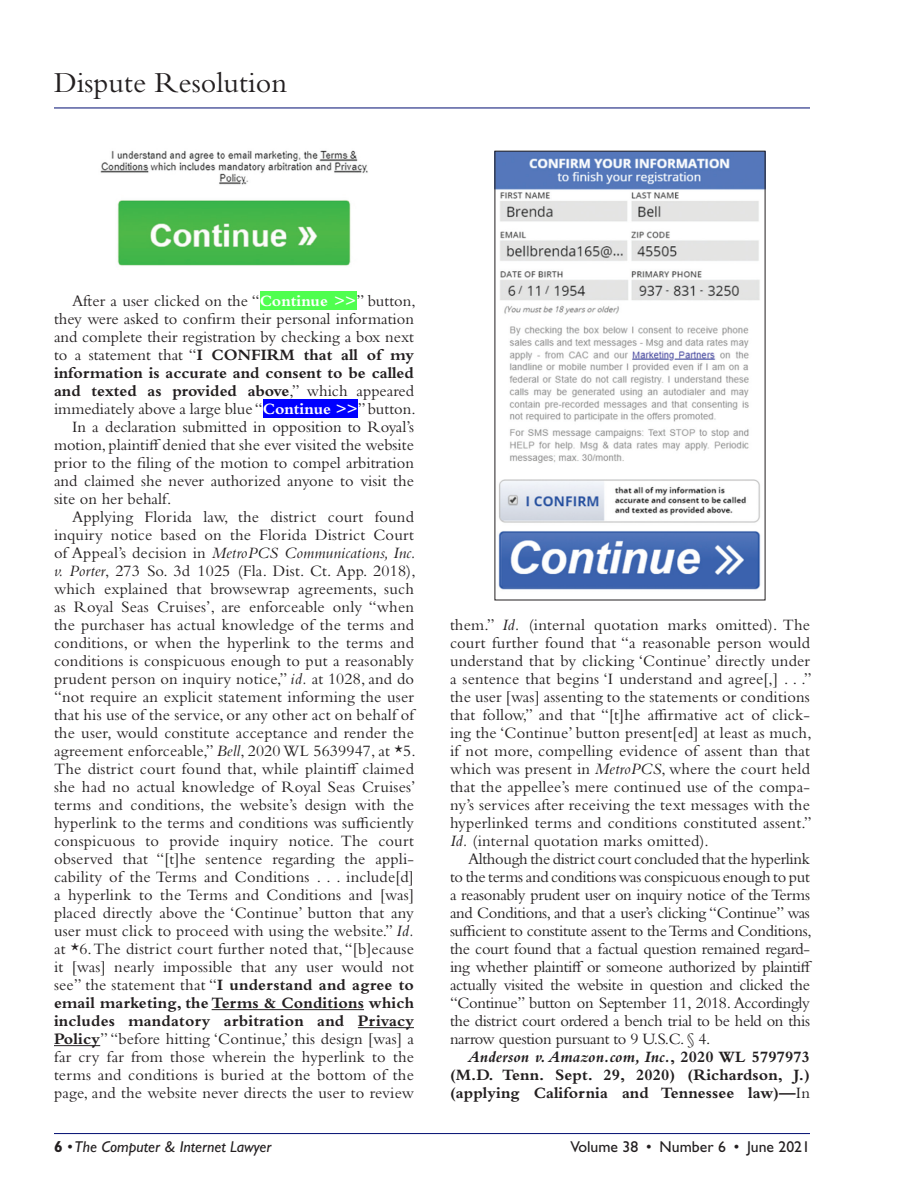
<style>
.page{position:relative;width:918px;height:1188px;background:#fff}
.page>*{position:absolute;margin:0;border:0;box-sizing:border-box;transform-origin:0 0}
.t1{font:30px "Bembo Std";color:#231f20}
.TextInd{font:16.5px/18px "Bembo Std";letter-spacing:-.02em;color:#231f20;text-align:justify}
.Text{font:16.5px/18px "Bembo Std";color:#231f20;text-align:justify}
.TextInd-2{font:700 16.5px/18px "Bembo Std";letter-spacing:.005em;color:#231f20;text-align:justify}
.t2{font:italic 15.75px "Gill Sans Std";color:#231f20}
.t3{font:15.75px "Gill Sans Std";color:#231f20}
.s1{font-weight:700;color:#fff}
.s2{font-weight:700}
.s3{font-style:italic}
.s4{font-weight:400}
.s5{font-weight:700;font-style:normal}
</style>
<div class="page">
<hr style="left:54px;top:108px;width:756px;height:1px;background:#000d71">
<hr style="left:54px;top:1133px;width:756px;height:1px;background:#000d71">
<div style="left:260px;top:291px;width:96px;height:19px;background:#4fff4f"></div>
<div style="left:263px;top:399px;width:95px;height:19px;background:#00f"></div>
<hr style="left:212px;top:1009px;width:152px;height:1px;background:#231f20">
<hr style="left:358px;top:1027px;width:56px;height:1px;background:#231f20">
<hr style="left:54px;top:1045px;width:46px;height:1px;background:#231f20">
<img style="left:497px;top:153px;width:266px;height:437px">
<img style="left:100px;top:150px;width:268px;height:116px">
<h1 class="t1" style="left:54px;top:65px;width:235px">Dispute Resolution</h1>
<p class="Text" style="left:54px;top:292px;width:363px;text-indent:18px">After a user clicked on the “<span class="s1">Continue &gt;&gt;</span>” button, they were asked to confirm their personal information and complete their registration by checking a box next to a statement that “<span class="s2">I CONFIRM that all of my information is accurate and consent to be called and texted as provided above</span>,” which appeared immediately above a large blue “<span class="s1">Continue &gt;&gt;</span>” button.</p>
<p class="Text" style="left:54px;top:418px;width:362px;text-indent:18px">In a declaration submitted in opposition to Royal’s motion, plaintiff denied that she ever visited the website prior to the filing of the motion to compel arbitration and claimed she never authorized anyone to visit the site on her behalf.</p>
<p class="TextInd" style="left:54px;top:508px;width:363px;text-indent:18px">Applying Florida law, the district court found inquiry notice based on the Florida District Court of Appeal’s decision in <span class="s3">MetroPCS Communications, Inc. v. Porter</span>, 273 So. 3d 1025 (Fla. Dist. Ct. App. 2018), which explained that browsewrap agreements, such as Royal Seas Cruises’, are enforceable only “when the purchaser has actual knowledge of the terms and conditions, or when the hyperlink to the terms and conditions is conspicuous enough to put a reasonably prudent person on inquiry notice,” <span class="s3">id.</span> at 1028, and do “not require an explicit statement informing the user that his use of the service, or any other act on behalf of the user, would constitute acceptance and render the agreement enforceable,” <span class="s3">Bell</span>, 2020 WL 5639947, at *5.<br>The district court found that, while plaintiff claimed she had no actual knowledge of Royal Seas Cruises’ terms and conditions, the website’s design with the hyperlink to the terms and conditions was sufficiently conspicuous to provide inquiry notice. The court observed that “[t]he sentence regarding the appli&shy;cability of the Terms and Conditions . . . include[d] a hyperlink to the Terms and Conditions and [was] placed directly above the ‘Continue’ button that any user must click to proceed with using the website.” <span class="s3">Id. </span>at *6. The district court further noted that, “[b]ecause it [was] nearly impossible that any user would not see” the statement that “<span class="s2">I understand and agree to email marketing, the Terms &amp; Conditions which includes mandatory arbitration and Privacy Policy</span>” “before hitting ‘Continue,’ this design [was] a far cry far from those wherein the hyperlink to the terms and conditions is buried at the bottom of the page, and the website never directs the user to review</p>
<p class="TextInd" style="left:450px;top:616px;width:363px">them.” <span class="s3">Id.</span> (internal quotation marks omitted). The court further found that “a reasonable person would understand that by clicking ‘Continue’ directly under a sentence that begins ‘I understand and agree[,] . . .” the user [was] assenting to the statements or conditions that follow,” and that “[t]he affirmative act of click&shy;ing the ‘Continue’ button present[ed] at least as much, if not more, compelling evidence of assent than that which was present in <span class="s3">MetroPCS</span>, where the court held that the appellee’s mere continued use of the compa&shy;ny’s services after receiving the text messages with the hyperlinked terms and conditions constituted assent.” <span class="s3">Id.</span> (internal quotation marks omitted).</p>
<p class="TextInd" style="left:450px;top:850px;width:364px;text-align:left;text-indent:18px">Although the district court concluded that the hyperlink to the terms and conditions was conspicuous enough to put a reasonably prudent user on inquiry notice of the Terms and Conditions, and that a user’s clicking “Continue” was sufficient to constitute assent to the Terms and Conditions, the court found that a factual question remained regard&shy;ing whether plaintiff or someone authorized by plaintiff actually visited the website in question and clicked the “Continue” button on September 11, 2018. Accordingly the district court ordered a bench trial to be held on this narrow question pursuant to 9 U.S.C. § 4.</p>
<p class="TextInd-2" style="left:450px;top:1048px;width:362px;text-indent:18px"><span class="s3">Anderson v. Amazon.com, Inc.</span>, 2020 WL 5797973 (M.D. Tenn. Sept. 29, 2020) (Richardson, J.) (applying California and Tennessee law)—<span class="s4">In</span></p>
<p class="t2" style="left:54px;top:1138px;width:219px"><span class="s5">6</span> • The Computer &amp; Internet Lawyer</p>
<p class="t3" style="left:571px;top:1138px;width:241px">Volume 38 • Number 6 • June 2021</p>
</div>
